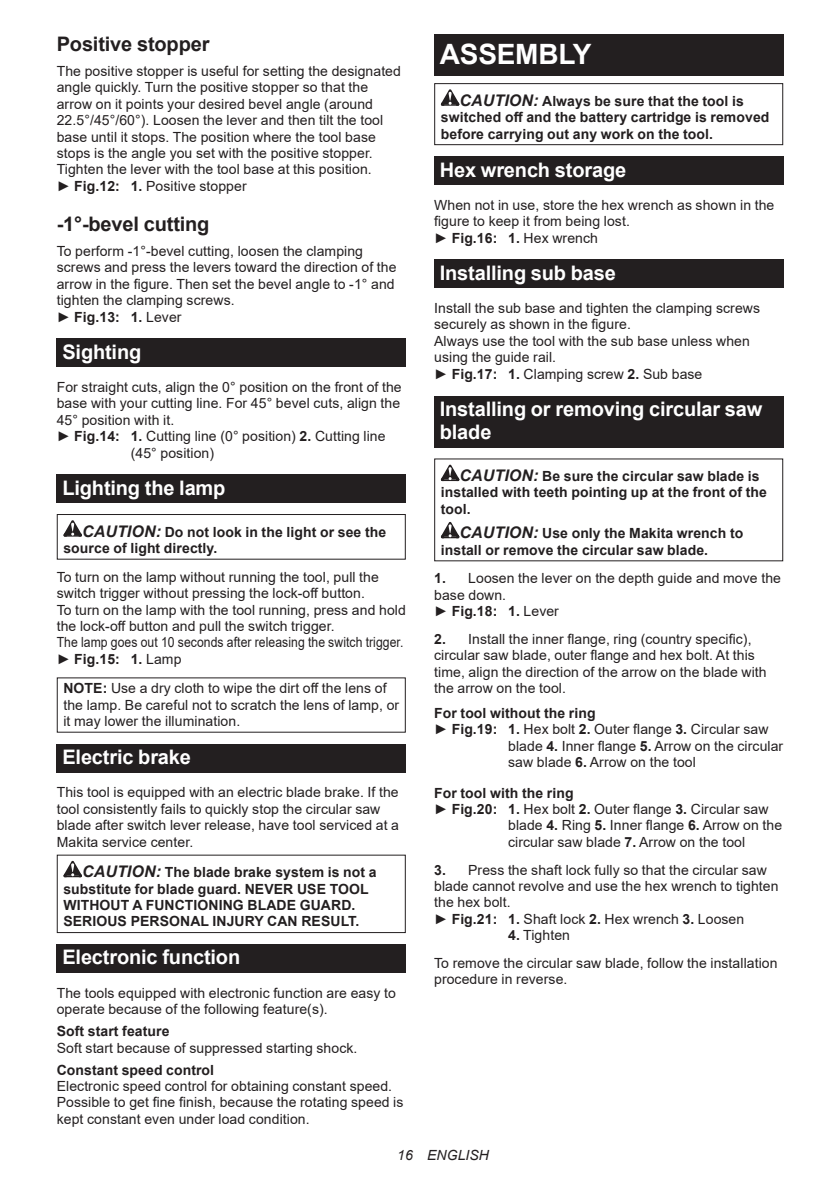
<style>
.page{position:relative;width:840px;height:1191px;background:#fff}
.page>*{position:absolute;margin:0;border:0;box-sizing:border-box;transform-origin:0 0}
.t1{font:700 28px "Arial";letter-spacing:-.01em;color:#fff}
.t2{font:700 20px/23.4px "Arial";letter-spacing:-.01em;color:#fff}
.t3{font:700 20px "Arial";letter-spacing:-.01em;color:#231f20}
.t4{font:14px/16.4px "Arial";letter-spacing:.005em;color:#231f20}
.t5{font:700 14px/16.4px "Arial";letter-spacing:.005em;color:#231f20}
.t6{font:italic 14px "Arial";letter-spacing:.005em;color:#231f20}
.s1{font-weight:700}
.s2{font-style:italic;font-size:16px}
</style>
<div class="page">
<div style="left:57px;top:339px;width:348px;height:28px;background:#231f20"></div>
<div style="left:57px;top:474px;width:348px;height:29px;background:#231f20"></div>
<svg style="left:63px;top:520px;width:19px;height:16px"></svg>
<div style="left:57px;top:514px;width:348px;height:45px;border:1px solid #231f20"></div>
<div style="left:57px;top:744px;width:348px;height:28px;background:#231f20"></div>
<svg style="left:63px;top:861px;width:19px;height:16px"></svg>
<div style="left:57px;top:854px;width:348px;height:79px;border:1px solid #231f20"></div>
<div style="left:57px;top:944px;width:348px;height:29px;background:#231f20"></div>
<div style="left:434px;top:34px;width:348px;height:41px;background:#231f20"></div>
<svg style="left:440px;top:89px;width:19px;height:17px"></svg>
<div style="left:434px;top:83px;width:348px;height:62px;border:1px solid #231f20"></div>
<div style="left:434px;top:156px;width:348px;height:29px;background:#231f20"></div>
<div style="left:434px;top:260px;width:348px;height:28px;background:#231f20"></div>
<div style="left:434px;top:396px;width:348px;height:51px;background:#231f20"></div>
<svg style="left:440px;top:465px;width:19px;height:16px"></svg>
<svg style="left:440px;top:522px;width:19px;height:16px"></svg>
<h2 class="t3" style="left:57px;top:30px;width:154px">Positive stopper</h2>
<p class="t4" style="left:57px;top:63px;width:345px">The positive stopper is useful for setting the designated angle quickly. Turn the positive stopper so that the arrow on it points your desired bevel angle (around 22.5°/45°/60°). Loosen the lever and then tilt the tool base until it stops. The position where the tool base stops is the angle you set with the positive stopper.<br>Tighten the lever with the tool base at this position.<br>► <span class="s1">Fig.12: 1.</span> Positive stopper</p>
<h2 class="t3" style="left:57px;top:210px;width:154px">-1°-bevel cutting</h2>
<p class="t4" style="left:57px;top:243px;width:341px">To perform -1°-bevel cutting, loosen the clamping screws and press the levers toward the direction of the arrow in the figure. Then set the bevel angle to -1° and tighten the clamping screws.<br>► <span class="s1">Fig.13: 1.</span> Lever</p>
<h2 class="t2" style="left:62px;top:340px;width:80px">Sighting</h2>
<p class="t4" style="left:57px;top:379px;width:346px">For straight cuts, align the 0° position on the front of the</p>
<p class="t4" style="left:57px;top:395px;width:345px">base with your cutting line. For 45° bevel cuts, align the</p>
<p class="t4" style="left:57px;top:411px;width:119px">45° position with it.</p>
<p class="t4" style="left:57px;top:428px;width:330px">► <span class="s1">Fig.14: 1.</span> Cutting line (0° position) <span class="s1">2.</span> Cutting line</p>
<p class="t4" style="left:131px;top:444px;width:85px">(45° position)</p>
<h2 class="t2" style="left:62px;top:476px;width:164px">Lighting the lamp</h2>
<p class="t5" style="left:63px;top:523px;width:324px;text-indent:19px"><span class="s2">CAUTION:</span> Do not look in the light or see the source of light directly.</p>
<p class="t4" style="left:57px;top:568px;width:350px">To turn on the lamp without running the tool, pull the switch trigger without pressing the lock-off button.<br>To turn on the lamp with the tool running, press and hold the lock-off button and pull the switch trigger.<br>The lamp goes out 10 seconds after releasing the switch trigger. ► <span class="s1">Fig.15: 1.</span> Lamp</p>
<p class="t4" style="left:63px;top:680px;width:337px"><span class="s1">NOTE:</span> Use a dry cloth to wipe the dirt off the lens of the lamp. Be careful not to scratch the lens of lamp, or it may lower the illumination.</p>
<h2 class="t2" style="left:62px;top:745px;width:130px">Electric brake</h2>
<p class="t4" style="left:57px;top:784px;width:343px">This tool is equipped with an electric blade brake. If the tool consistently fails to quickly stop the circular saw blade after switch lever release, have tool serviced at a Makita service center.</p>
<p class="t5" style="left:63px;top:864px;width:314px;text-indent:19px"><span class="s2">CAUTION:</span> The blade brake system is not a substitute for blade guard. NEVER USE TOOL WITHOUT A FUNCTIONING BLADE GUARD.<br>SERIOUS PERSONAL INJURY CAN RESULT.</p>
<h2 class="t2" style="left:62px;top:946px;width:179px">Electronic function</h2>
<p class="t4" style="left:57px;top:984px;width:340px">The tools equipped with electronic function are easy to operate because of the following feature(s).</p>
<p class="t5" style="left:57px;top:1023px;width:114px">Soft start feature</p>
<p class="t4" style="left:57px;top:1039px;width:302px">Soft start because of suppressed starting shock.</p>
<p class="t5" style="left:57px;top:1061px;width:159px">Constant speed control</p>
<p class="t4" style="left:57px;top:1077px;width:348px">Electronic speed control for obtaining constant speed.<br>Possible to get fine finish, because the rotating speed is kept constant even under load condition.</p>
<h1 class="t1" style="left:439px;top:34px;width:153px">ASSEMBLY</h1>
<p class="t5" style="left:440px;top:93px;width:330px;text-indent:19px"><span class="s2">CAUTION:</span> Always be sure that the tool is switched off and the battery cartridge is removed before carrying out any work on the tool.</p>
<h2 class="t2" style="left:439px;top:158px;width:188px">Hex wrench storage</h2>
<p class="t4" style="left:434px;top:197px;width:341px">When not in use, store the hex wrench as shown in the figure to keep it from being lost.<br>► <span class="s1">Fig.16: 1.</span> Hex wrench</p>
<h2 class="t2" style="left:439px;top:261px;width:177px">Installing sub base</h2>
<p class="t4" style="left:434px;top:300px;width:327px">Install the sub base and tighten the clamping screws securely as shown in the figure.<br>Always use the tool with the sub base unless when using the guide rail.<br>► <span class="s1">Fig.17: 1.</span> Clamping screw <span class="s1">2.</span> Sub base</p>
<h2 class="t2" style="left:439px;top:397px;width:324px">Installing or removing circular saw blade</h2>
<p class="t5" style="left:440px;top:468px;width:327px;text-indent:19px"><span class="s2">CAUTION:</span> Be sure the circular saw blade is installed with teeth pointing up at the front of the tool.</p>
<p class="t5" style="left:440px;top:525px;width:304px;text-indent:19px"><span class="s2">CAUTION:</span> Use only the Makita wrench to install or remove the circular saw blade.</p>
<p class="t4" style="left:434px;top:570px;width:348px"><span class="s1">1.</span> Loosen the lever on the depth guide and move the base down.<br>► <span class="s1">Fig.18: 1.</span> Lever</p>
<p class="t4" style="left:434px;top:630px;width:334px"><span class="s1">2.</span> Install the inner flange, ring (country specific), circular saw blade, outer flange and hex bolt. At this time, align the direction of the arrow on the blade with the arrow on the tool.</p>
<p class="t5" style="left:434px;top:705px;width:163px">For tool without the ring</p>
<p class="t4" style="left:434px;top:721px;width:335px">► <span class="s1">Fig.19: 1.</span> Hex bolt <span class="s1">2.</span> Outer flange <span class="s1">3.</span> Circular saw</p>
<p class="t4" style="left:508px;top:737px;width:276px">blade <span class="s1">4.</span> Inner flange <span class="s1">5.</span> Arrow on the circular</p>
<p class="t4" style="left:508px;top:754px;width:189px">saw blade <span class="s1">6.</span> Arrow on the tool</p>
<p class="t5" style="left:434px;top:784px;width:141px">For tool with the ring</p>
<p class="t4" style="left:434px;top:801px;width:335px">► <span class="s1">Fig.20: 1.</span> Hex bolt <span class="s1">2.</span> Outer flange <span class="s1">3.</span> Circular saw</p>
<p class="t4" style="left:508px;top:817px;width:275px">blade <span class="s1">4.</span> Ring <span class="s1">5.</span> Inner flange <span class="s1">6.</span> Arrow on the</p>
<p class="t4" style="left:508px;top:833px;width:238px">circular saw blade <span class="s1">7.</span> Arrow on the tool</p>
<p class="t4" style="left:434px;top:861px;width:346px"><span class="s1">3.</span> Press the shaft lock fully so that the circular saw blade cannot revolve and use the hex wrench to tighten the hex bolt.<br>► <span class="s1">Fig.21: 1.</span> Shaft lock <span class="s1">2.</span> Hex wrench <span class="s1">3.</span> Loosen</p>
<p class="t4" style="left:434px;top:921px;width:345px;line-height:27.8px;text-indent:74px"><span class="s1">4.</span> Tighten<br>To remove the circular saw blade, follow the installation</p>
<p class="t4" style="left:434px;top:971px;width:135px">procedure in reverse.</p>
<p class="t6" style="left:397px;top:1146px;width:93px">16 ENGLISH</p>
</div>
